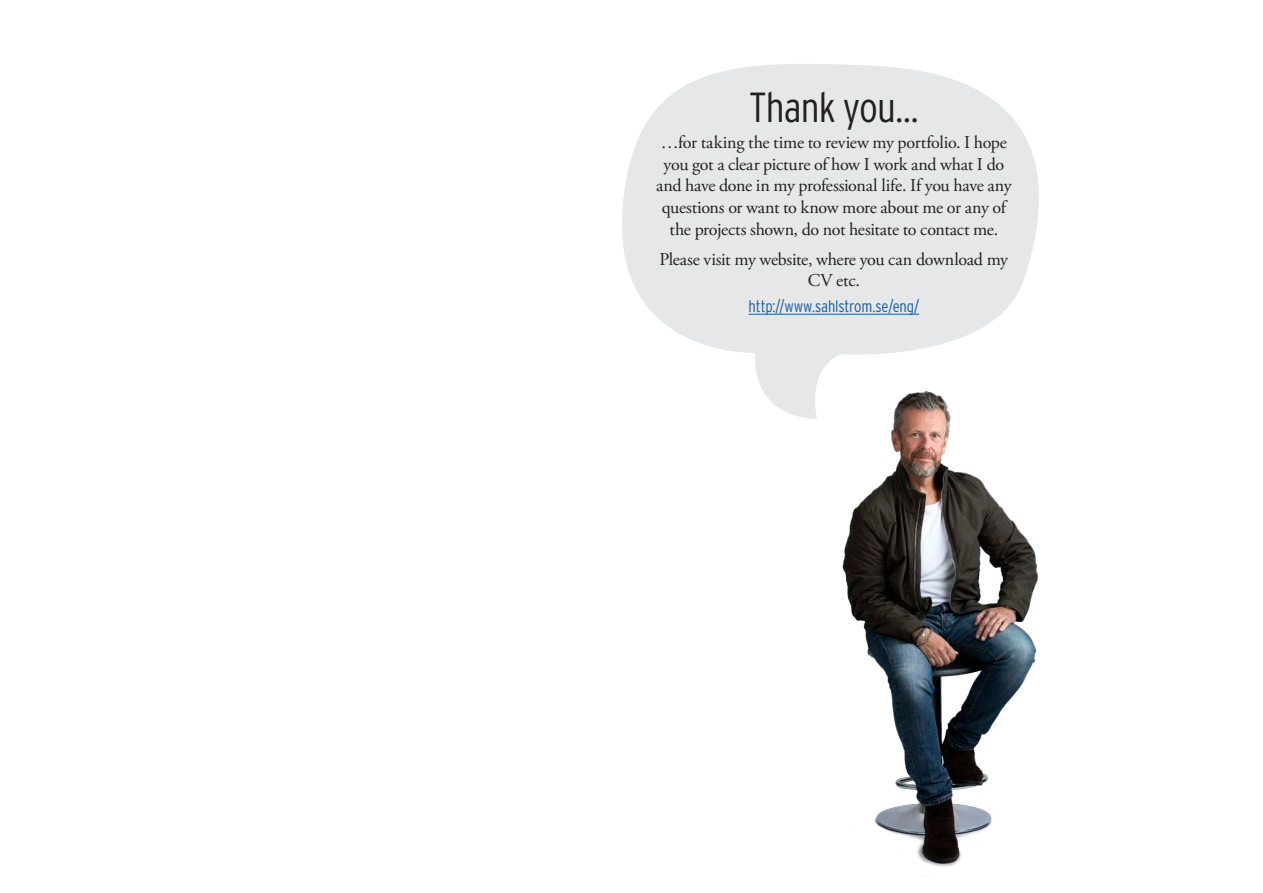
<style>
.page{position:relative;width:1263px;height:893px;background:#fff}
.page>*{position:absolute;margin:0;border:0;box-sizing:border-box;transform-origin:0 0}
.Rubrik{font:300 42px "Interstate Condensed";letter-spacing:-.02em;color:#231f20}
.Bröd{font:18px/21.6px "Adobe Garamond Pro";letter-spacing:-.02em;color:#231f20;text-align:center}
.Bröd-2{font:300 16.5px "Interstate Condensed";letter-spacing:-.01em;color:#175d9e}
</style>
<div class="page">
<img style="left:842px;top:419px;width:196px;height:457px">
<svg style="left:622px;top:64px;width:417px;height:355px;fill:#e6e7e9"></svg>
<hr style="left:749px;top:314px;width:170px;height:1px;background:#175d9e">
<p class="Rubrik" style="left:749px;top:84px;width:171px">Thank you…</p>
<p class="Bröd" style="left:656px;top:132px;width:357px">…for taking the time to review my portfolio. I hope you got a clear picture of how I work and what I do and have done in my professional life. If you have any questions or want to know more about me or any of the projects shown, do not hesitate to contact me.</p>
<p class="Bröd" style="left:659px;top:249px;width:350px">Please visit my website, where you can download my<br>CV etc.</p>
<p class="Bröd-2" style="left:749px;top:297px;width:172px">http://www.sahlstrom.se/eng/</p>
</div>
